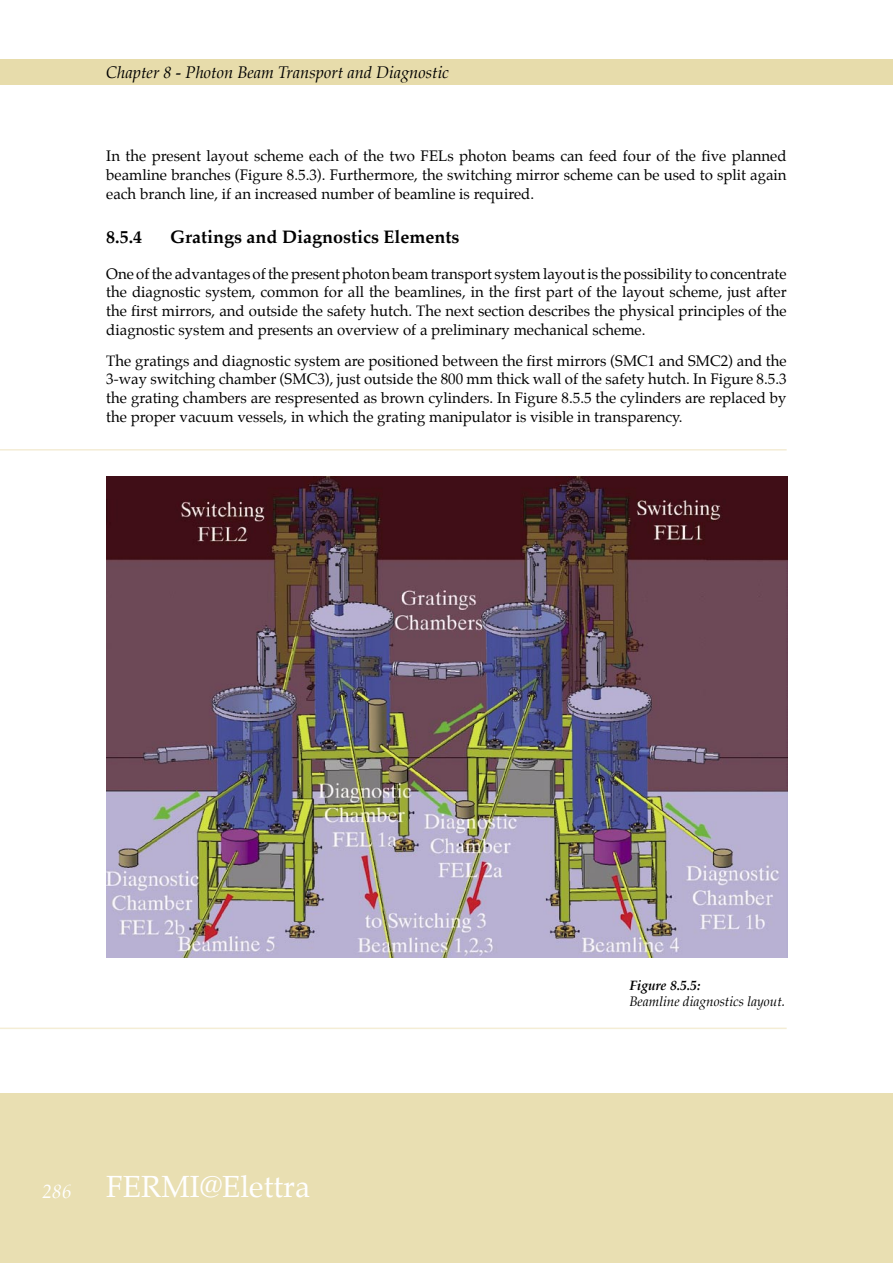
<style>
.page{position:relative;width:893px;height:1263px;background:#fff}
.page>*{position:absolute;margin:0;border:0;box-sizing:border-box;transform-origin:0 0}
.t1{font:30px "Palatino";color:#fff}
.t2{font:italic 19.5px "Palatino";color:#fff}
.t3{font:700 18px "Palatino";color:#000}
.t4{font:italic 16.5px "Palatino";color:#000}
.t5{font:15px/18.8px "Palatino";color:#000;text-align:justify}
.t6{font:italic 13.5px "Palatino";color:#000}
.t7{font:italic 700 13.5px "Palatino";color:#000}
</style>
<div class="page">
<div style="left:0;top:1093px;width:893px;height:170px;background:#e9dfb2"></div>
<div style="left:0;top:60px;width:893px;height:25px;background:#e7dcab"></div>
<hr style="left:0;top:1027px;width:787px;height:2px;background:#f4edd5">
<hr style="left:0;top:449px;width:787px;height:1px;background:#f4edd5">
<img style="left:106px;top:476px;width:682px;height:482px">
<p class="t4" style="left:106px;top:62px;width:344px">Chapter 8 - Photon Beam Transport and Diagnostic</p>
<p class="t5" style="left:106px;top:148px;width:682px">In the present layout scheme each of the two FELs photon beams can feed four of the five planned beamline branches (Figure 8.5.3). Furthermore, the switching mirror scheme can be used to split again each branch line, if an increased number of beamline is required.</p>
<p class="t3" style="left:106px;top:226px;width:37px">8.5.4</p>
<p class="t3" style="left:170px;top:226px;width:291px">Gratings and Diagnostics Elements</p>
<p class="t5" style="left:106px;top:265px;width:682px">One of the advantages of the present photon beam transport system layout is the possibility to concentrate the diagnostic system, common for all the beamlines, in the first part of the layout scheme, just after the first mirrors, and outside the safety hutch. The next section describes the physical principles of the diagnostic system and presents an overview of a preliminary mechanical scheme.</p>
<p class="t5" style="left:106px;top:352px;width:682px">The gratings and diagnostic system are positioned between the first mirrors (SMC1 and SMC2) and the 3-way switching chamber (SMC3), just outside the 800 mm thick wall of the safety hutch. In Figure 8.5.3 the grating chambers are respresented as brown cylinders. In Figure 8.5.5 the cylinders are replaced by the proper vacuum vessels, in which the grating manipulator is visible in transparency.</p>
<h2 class="t2" style="left:43px;top:1179px;width:20px">286</h2>
<h1 class="t1" style="left:106px;top:1167px;width:205px">FERMI@Elettra</h1>
<p class="t7" style="left:629px;top:977px;width:73px">Figure 8.5.5:</p>
<p class="t6" style="left:629px;top:993px;width:157px">Beamline diagnostics layout.</p>
</div>
